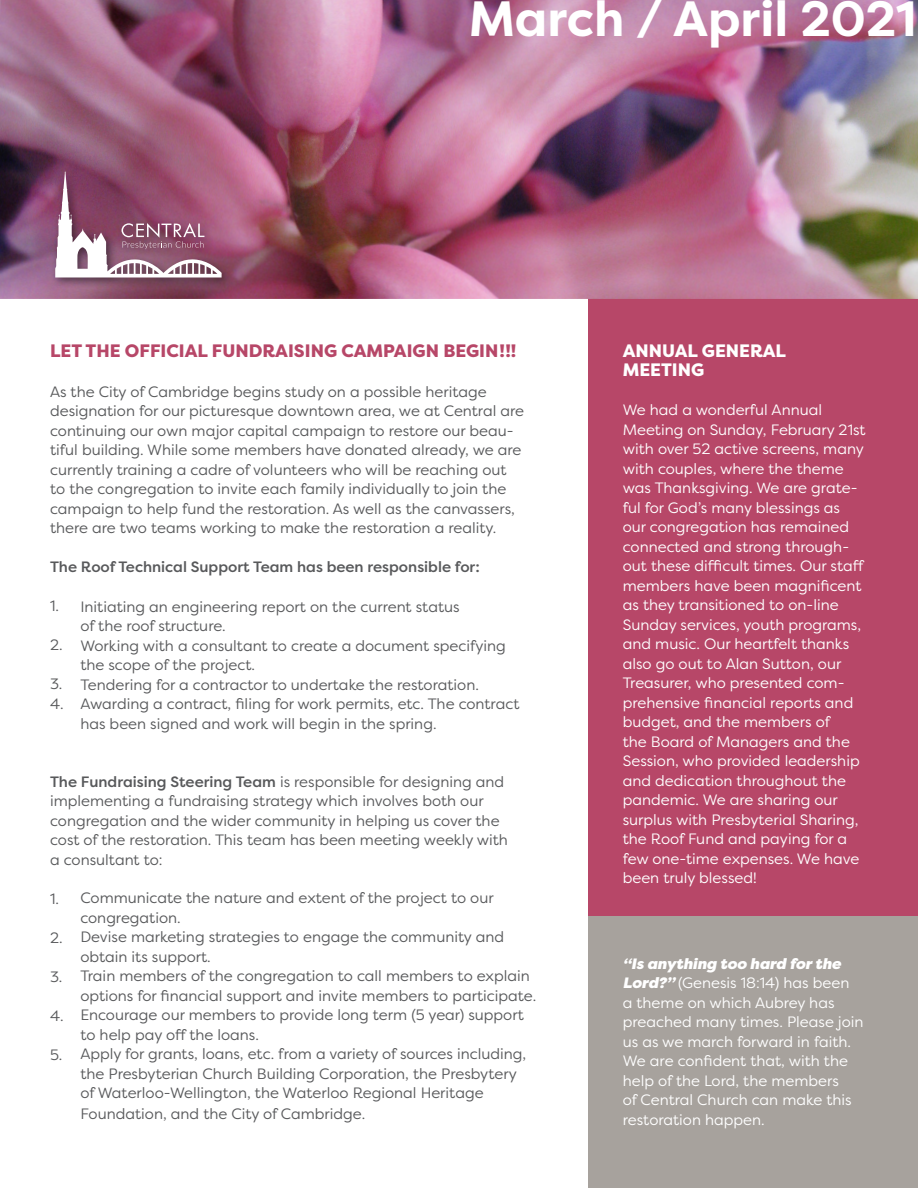
<style>
.page{position:relative;width:918px;height:1188px;background:#fff}
.page>*{position:absolute;margin:0;border:0;box-sizing:border-box;transform-origin:0 0}
.t1{font:700 49.5px "Filson Pro";color:#fff}
.t2{font:800 18px "Filson Pro";color:#b74768}
.t3{font:800 18px "Filson Pro";color:#fff}
.t4{font:15px/19.5px "Filson Pro";color:#58595b}
.t5{font:15px/19.5px "Filson Pro";color:#fff}
.t6{font:500 15px "Filson Pro";color:#58595b}
.s1{font-weight:500}
.s2{font-weight:900;font-style:italic}
</style>
<div class="page">
<div style="left:589px;top:294px;width:329px;height:894px;background:#b74768"></div>
<div style="left:589px;top:917px;width:329px;height:271px;background:#a7a29d"></div>
<img style="left:0;top:0;width:918px;height:299px">
<div style="left:50px;top:168px;width:183px;height:121px;background:#000;opacity:.5"></div>
<svg style="left:53px;top:172px;width:169px;height:106px"></svg>
<p class="t1" style="left:469px;top:-13px;width:449px">March / April 2021</p>
<p class="t2" style="left:50px;top:339px;width:468px">LET THE OFFICIAL FUNDRAISING CAMPAIGN BEGIN!!!</p>
<p class="t4" style="left:50px;top:381px;width:476px">As the City of Cambridge begins study on a possible heritage designation for our picturesque downtown area, we at Central are continuing our own major capital campaign to restore our beau&shy;tiful building. While some members have donated already, we are currently training a cadre of volunteers who will be reaching out to the congregation to invite each family individually to join the campaign to help fund the restoration. As well as the canvassers, there are two teams working to make the restoration a reality.</p>
<p class="t6" style="left:50px;top:556px;width:431px">The Roof Technical Support Team has been responsible for:</p>
<p class="t4" style="left:50px;top:596px;width:10px">1.</p>
<p class="t4" style="left:50px;top:635px;width:14px">2.</p>
<p class="t4" style="left:50px;top:674px;width:14px">3.</p>
<p class="t4" style="left:50px;top:693px;width:15px">4.</p>
<p class="t4" style="left:80px;top:596px;width:381px">Initiating an engineering report on the current status of the roof structure.</p>
<p class="t4" style="left:80px;top:635px;width:427px">Working with a consultant to create a document specifying the scope of the project.</p>
<p class="t4" style="left:80px;top:674px;width:400px">Tendering for a contractor to undertake the restoration.</p>
<p class="t4" style="left:80px;top:694px;width:441px">Awarding a contract, filing for work permits, etc. The contract has been signed and work will begin in the spring.</p>
<p class="t4" style="left:50px;top:771px;width:459px"><span class="s1">The Fundraising Steering Team</span> is responsible for designing and implementing a fundraising strategy which involves both our congregation and the wider community in helping us cover the cost of the restoration. This team has been meeting weekly with a consultant to:</p>
<p class="t4" style="left:50px;top:888px;width:10px">1.</p>
<p class="t4" style="left:50px;top:927px;width:14px">2.</p>
<p class="t4" style="left:50px;top:966px;width:14px">3.</p>
<p class="t4" style="left:50px;top:1005px;width:15px">4.</p>
<p class="t4" style="left:50px;top:1044px;width:14px">5.</p>
<p class="t4" style="left:80px;top:888px;width:415px">Communicate the nature and extent of the project to our congregation.</p>
<p class="t4" style="left:80px;top:927px;width:425px">Devise marketing strategies to engage the community and obtain its support.</p>
<p class="t4" style="left:80px;top:966px;width:457px">Train members of the congregation to call members to explain options for financial support and invite members to participate.</p>
<p class="t4" style="left:80px;top:1005px;width:445px">Encourage our members to provide long term (5 year) support to help pay off the loans.</p>
<p class="t4" style="left:80px;top:1044px;width:447px">Apply for grants, loans, etc. from a variety of sources including, the Presbyterian Church Building Corporation, the Presbytery of Waterloo-Wellington, the Waterloo Regional Heritage</p>
<p class="t4" style="left:80px;top:1104px;width:286px">Foundation, and the City of Cambridge.</p>
<p class="t3" style="left:623px;top:339px;width:165px">ANNUAL GENERAL</p>
<p class="t3" style="left:623px;top:359px;width:83px">MEETING</p>
<p class="t5" style="left:623px;top:400px;width:244px">We had a wonderful Annual<br>Meeting on Sunday, February 21st with over 52 active screens, many with couples, where the theme was Thanksgiving. We are grate&shy;ful for God’s many blessings as our congregation has remained connected and strong through&shy;out these difficult times. Our staff members have been magnificent as they transitioned to on-line<br>Sunday services, youth programs, and music. Our heartfelt thanks also go out to Alan Sutton, our<br>Treasurer, who presented com&shy;prehensive financial reports and budget, and the members of<br>the Board of Managers and the<br>Session, who provided leadership and dedication throughout the pandemic. We are sharing our surplus with Presbyterial Sharing, the Roof Fund and paying for a few one-time expenses. We have been truly blessed!</p>
<p class="t5" style="left:623px;top:953px;width:242px"><span class="s2">“Is anything too hard for the<br>Lord?”</span> (Genesis 18:14) has been<br>a theme on which Aubrey has preached many times. Please join us as we march forward in faith.<br>We are confident that, with the help of the Lord, the members<br>of Central Church can make this restoration happen.</p>
</div>
